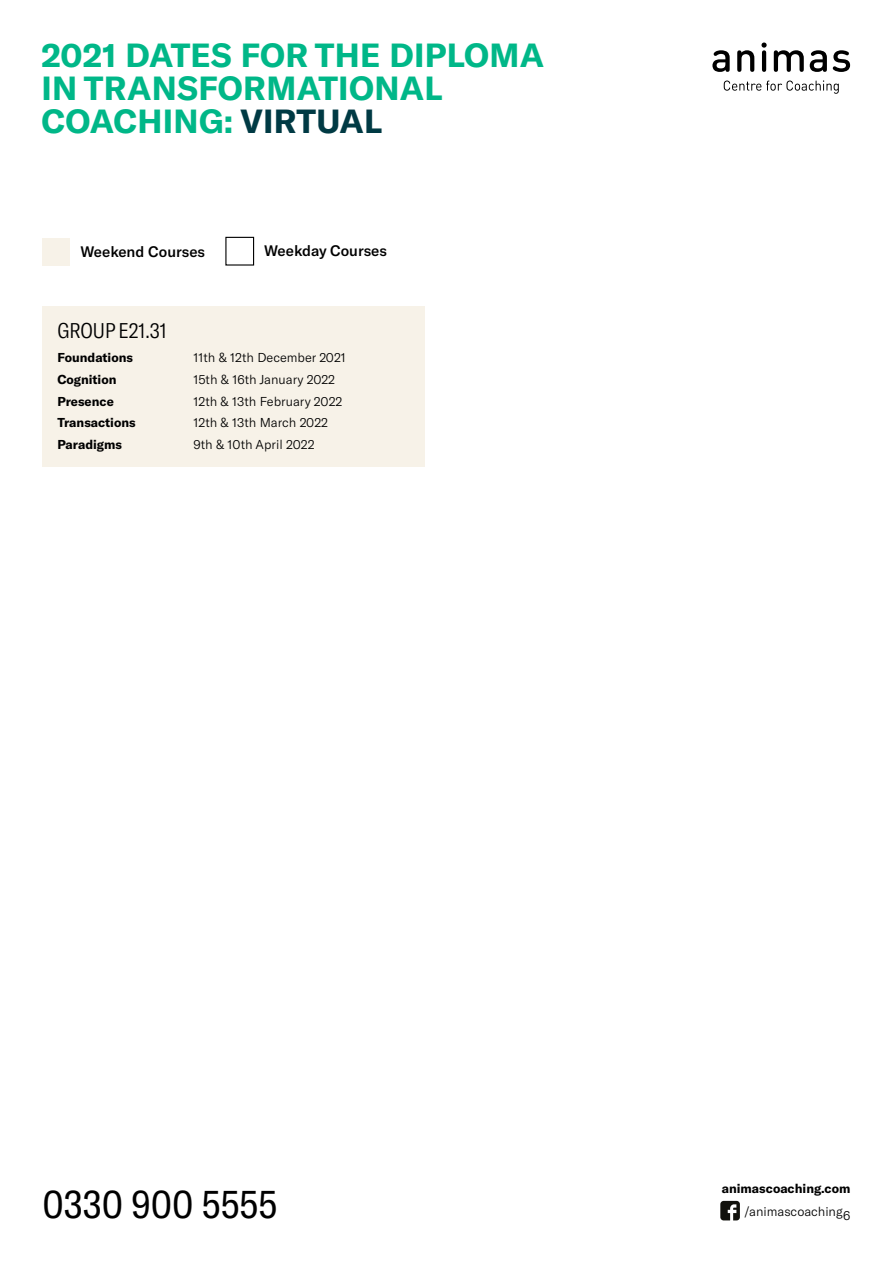
<style>
.page{position:relative;width:893px;height:1263px;background:#fff}
.page>*{position:absolute;margin:0;border:0;box-sizing:border-box;transform-origin:0 0}
.t1{font:condensed 39px "GT America";color:#000}
.t2{font:700 33px/33px "GT America";letter-spacing:.01em;color:#00b788}
.t3{font:300 condensed 21px "GT America";color:#000}
.t4{font:500 15px "GT America";color:#000}
.t5{font:300 12.75px "GT America";color:#000}
.t6{font:700 12.75px "GT America";color:#000}
.s1{color:#003a44}
</style>
<div class="page">
<svg style="left:712px;top:50px;width:18px;height:22px"></svg>
<svg style="left:737px;top:50px;width:17px;height:22px"></svg>
<svg style="left:761px;top:43px;width:6px;height:29px"></svg>
<svg style="left:774px;top:50px;width:30px;height:22px"></svg>
<svg style="left:810px;top:50px;width:17px;height:22px"></svg>
<svg style="left:833px;top:50px;width:17px;height:22px"></svg>
<svg style="left:724px;top:80px;width:115px;height:14px"></svg>
<div style="left:43px;top:238px;width:27px;height:28px;background:#f7f2e8"></div>
<div style="left:225px;top:237px;width:29px;height:29px;border:1px solid #000"></div>
<div style="left:43px;top:307px;width:382px;height:160px;background:#f7f2e8"></div>
<svg style="left:720px;top:1201px;width:20px;height:19px"></svg>
<h2 class="t2" style="left:41px;top:38px;width:504px">2021 DATES FOR THE DIPLOMA<br>IN TRANSFORMATIONAL<br>COACHING: <span class="s1">VIRTUAL</span></h2>
<p class="t4" style="left:80px;top:243px;width:126px">Weekend Courses</p>
<p class="t4" style="left:264px;top:242px;width:124px">Weekday Courses</p>
<h3 class="t3" style="left:57px;top:319px;width:111px">GROUP E21.31</h3>
<p class="t6" style="left:57px;top:350px;width:77px">Foundations</p>
<p class="t5" style="left:193px;top:350px;width:154px">11th &amp; 12th December 2021</p>
<p class="t6" style="left:57px;top:371px;width:61px">Cognition</p>
<p class="t5" style="left:193px;top:372px;width:143px">15th &amp; 16th January 2022</p>
<p class="t6" style="left:57px;top:393px;width:58px">Presence</p>
<p class="t5" style="left:193px;top:394px;width:151px">12th &amp; 13th February 2022</p>
<p class="t6" style="left:57px;top:415px;width:80px">Transactions</p>
<p class="t5" style="left:193px;top:415px;width:136px">12th &amp; 13th March 2022</p>
<p class="t6" style="left:57px;top:436px;width:66px">Paradigms</p>
<p class="t5" style="left:193px;top:437px;width:123px">9th &amp; 10th April 2022</p>
<h1 class="t1" style="left:43px;top:1182px;width:236px">0330 900 5555</h1>
<p class="t6" style="left:722px;top:1180px;width:130px">animascoaching.com</p>
<p class="t5" style="left:744px;top:1204px;width:100px">/animascoaching</p>
<p class="t5" style="left:843px;top:1208px;width:9px">6</p>
</div>
